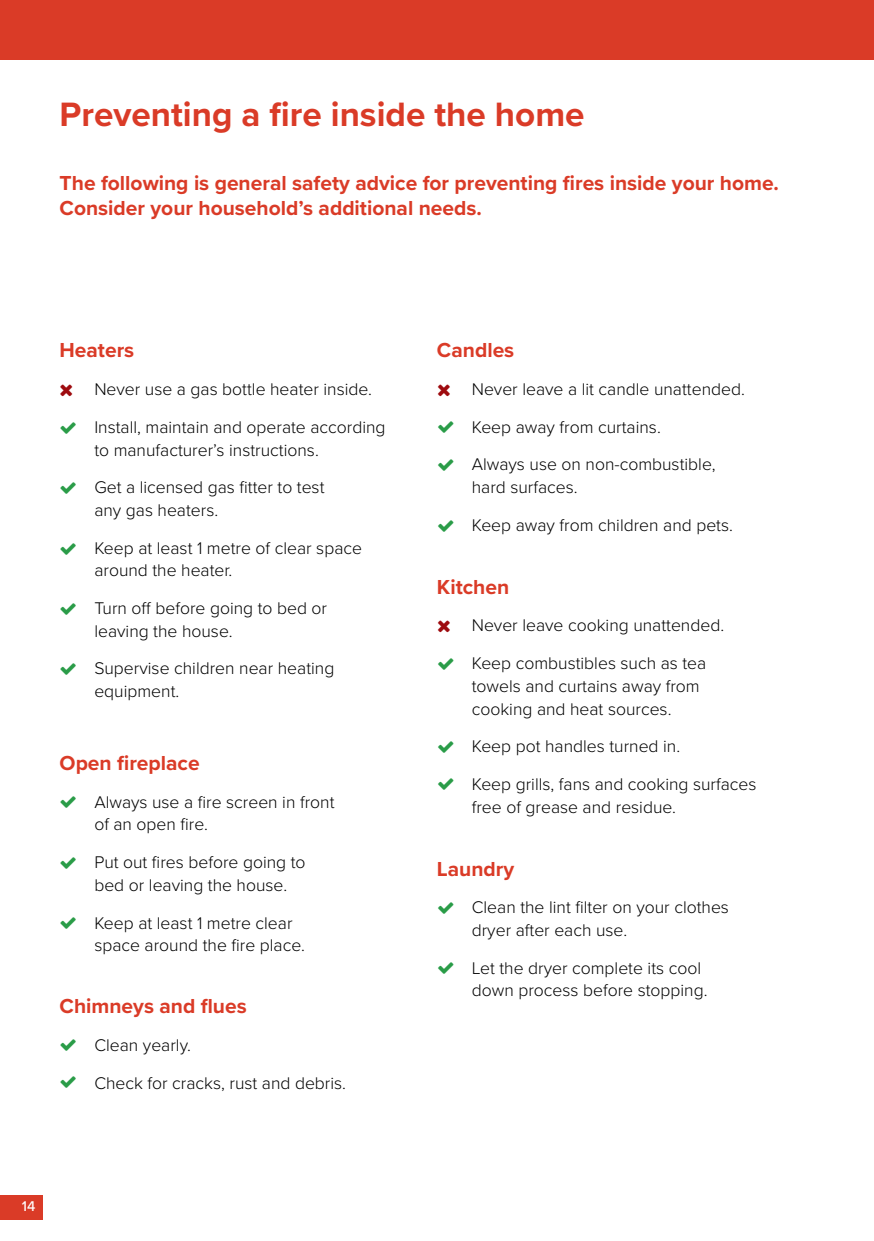
<style>
.page{position:relative;width:874px;height:1241px;background:#fff}
.page>*{position:absolute;margin:0;border:0;box-sizing:border-box;transform-origin:0 0}
.t1{font:700 35px "Proxima Nova";color:#da3b27}
.t2{font:700 21px/24.5px "Proxima Nova";color:#da3b27}
.t3{font:300 17.5px/37.6px "Proxima Nova";color:#000}
.t4{font:500 14.53px "Proxima Nova";color:#fff}
</style>
<div class="page">
<div style="left:0;top:1194px;width:42px;height:25px;background:#da3b27"></div>
<div style="left:0;top:0;width:873px;height:60px;background:#da3b27"></div>
<h1 class="t1" style="left:60px;top:88px;width:526px">Preventing a fire inside the home</h1>
<p class="t2" style="left:60px;top:170px;width:720px">The following is general safety advice for preventing fires inside your home.<br>Consider your household’s additional needs.</p>
<p class="t2" style="left:60px;top:338px;width:76px">Heaters</p>
<p class="t3" style="left:94px;top:369px;width:292px">Never use a gas bottle heater inside.<br>Install, maintain and operate according</p>
<p class="t3" style="left:94px;top:430px;width:231px">to manufacturer’s instructions.<br>Get a licensed gas fitter to test</p>
<p class="t3" style="left:94px;top:490px;width:269px">any gas heaters.<br>Keep at least 1 metre of clear space</p>
<p class="t3" style="left:94px;top:550px;width:234px">around the heater.<br>Turn off before going to bed or</p>
<p class="t3" style="left:94px;top:611px;width:241px">leaving the house.<br>Supervise children near heating</p>
<p class="t3" style="left:94px;top:671px;width:86px">equipment.</p>
<p class="t2" style="left:60px;top:750px;width:141px">Open fireplace</p>
<p class="t3" style="left:94px;top:789px;width:241px;line-height:22.8px">Always use a fire screen in front of an open fire.</p>
<p class="t3" style="left:94px;top:849px;width:212px;line-height:22.8px">Put out fires before going to bed or leaving the house.</p>
<p class="t3" style="left:94px;top:910px;width:212px;line-height:22.8px">Keep at least 1 metre clear space around the fire place.</p>
<p class="t2" style="left:60px;top:993px;width:188px">Chimneys and flues</p>
<p class="t3" style="left:94px;top:1025px;width:253px">Clean yearly.<br>Check for cracks, rust and debris.</p>
<p class="t4" style="left:22px;top:1195px;width:15px">14</p>
<p class="t2" style="left:437px;top:338px;width:79px">Candles</p>
<p class="t3" style="left:471px;top:369px;width:274px">Never leave a lit candle unattended.<br>Keep away from curtains.<br>Always use on non-combustible,</p>
<p class="t3" style="left:471px;top:467px;width:262px">hard surfaces.<br>Keep away from children and pets.</p>
<p class="t2" style="left:437px;top:574px;width:74px">Kitchen</p>
<p class="t3" style="left:471px;top:605px;width:254px">Never leave cooking unattended.<br>Keep combustibles such as tea</p>
<p class="t3" style="left:471px;top:673px;width:229px;line-height:22.8px">towels and curtains away from cooking and heat sources.</p>
<p class="t3" style="left:471px;top:726px;width:286px">Keep pot handles turned in.<br>Keep grills, fans and cooking surfaces</p>
<p class="t3" style="left:471px;top:786px;width:206px">free of grease and residue.</p>
<p class="t2" style="left:437px;top:855px;width:79px">Laundry</p>
<p class="t3" style="left:471px;top:894px;width:258px;line-height:22.8px">Clean the lint filter on your clothes dryer after each use.</p>
<p class="t3" style="left:471px;top:955px;width:237px;line-height:22.8px">Let the dryer complete its cool down process before stopping.</p>
</div>
